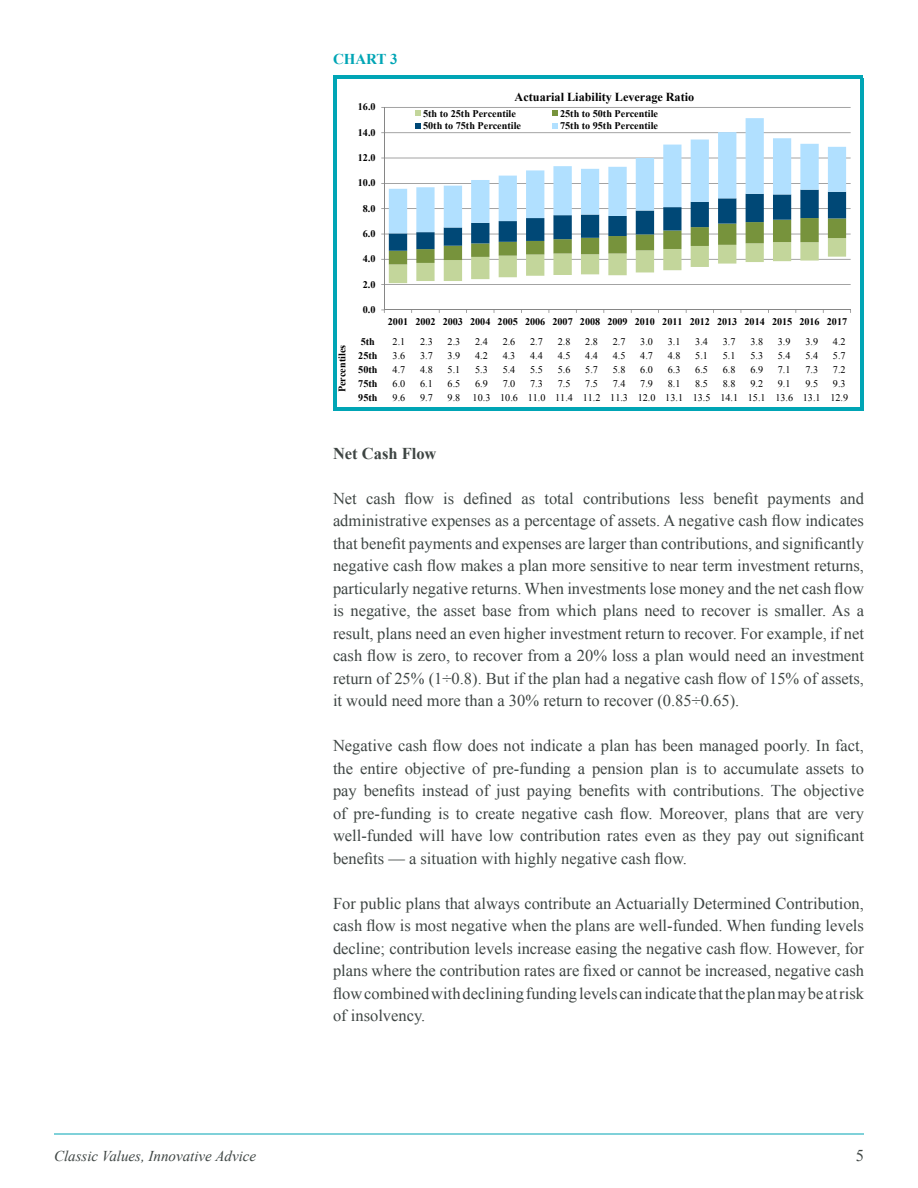
<style>
.page{position:relative;width:918px;height:1188px;background:#fff}
.page>*{position:absolute;margin:0;border:0;box-sizing:border-box;transform-origin:0 0}
.Body_Copy{font:16.5px/22.5px "Times New Roman";color:#3e4543;text-align:justify}
.Body_Copy-2{font:700 16.5px "Times New Roman";color:#3e4543}
.t1{font:italic 15px "Times New Roman";color:#3e4543}
.Chart_Header{font:700 15px "Times New Roman";color:#00a5b5}
.t2{font:700 12.15px "Times New Roman";color:#000}
.t3{font:10.2px "Times New Roman";color:#000}
.t4{font:700 10.2px "Times New Roman";color:#000}
</style>
<div class="page">
<hr style="left:54px;top:1134px;width:810px;height:1px;background:#00a5b5">
<hr style="left:333px;top:75px;width:3px;height:336px;background:#00a5b5">
<hr style="left:860px;top:78px;width:3px;height:333px;background:#00a5b5">
<hr style="left:336px;top:75px;width:527px;height:3px;background:#00a5b5">
<hr style="left:336px;top:408px;width:527px;height:3px;background:#00a5b5">
<hr style="left:384px;top:284px;width:467px;height:1px;background:#868686">
<hr style="left:384px;top:259px;width:467px;height:1px;background:#868686">
<hr style="left:384px;top:234px;width:467px;height:1px;background:#868686">
<hr style="left:384px;top:208px;width:467px;height:1px;background:#868686">
<hr style="left:384px;top:183px;width:467px;height:1px;background:#868686">
<hr style="left:384px;top:158px;width:467px;height:1px;background:#868686">
<hr style="left:384px;top:132px;width:467px;height:1px;background:#868686">
<hr style="left:384px;top:107px;width:467px;height:1px;background:#868686">
<svg style="left:389px;top:118px;width:457px;height:72px"></svg>
<hr style="left:384px;top:107px;width:1px;height:203px;background:#868686">
<svg style="left:381px;top:190px;width:465px;height:95px"></svg>
<hr style="left:384px;top:310px;width:467px;height:1px;background:#868686">
<svg style="left:416px;top:111px;width:5px;height:5px"></svg>
<svg style="left:553px;top:111px;width:5px;height:5px"></svg>
<svg style="left:416px;top:124px;width:5px;height:5px"></svg>
<svg style="left:553px;top:124px;width:5px;height:5px"></svg>
<p class="Chart_Header" style="left:333px;top:49px;width:66px">CHART 3</p>
<p class="t4" style="left:358px;top:100px;width:19px">16.0</p>
<p class="t4" style="left:358px;top:125px;width:19px">14.0</p>
<p class="t4" style="left:358px;top:151px;width:19px">12.0</p>
<p class="t4" style="left:358px;top:176px;width:19px">10.0</p>
<p class="t4" style="left:363px;top:201px;width:14px">8.0</p>
<p class="t4" style="left:363px;top:227px;width:14px">6.0</p>
<p class="t4" style="left:363px;top:252px;width:14px">4.0</p>
<p class="t4" style="left:363px;top:277px;width:14px">2.0</p>
<p class="t4" style="left:363px;top:303px;width:14px">0.0</p>
<p class="t2" style="left:515px;top:89px;width:181px">Actuarial Liability Leverage Ratio</p>
<p class="t4" style="left:423px;top:106px;width:94px">5th to 25th Percentile</p>
<p class="t4" style="left:560px;top:106px;width:99px">25th to 50th Percentile</p>
<p class="t4" style="left:423px;top:119px;width:99px">50th to 75th Percentile</p>
<p class="t4" style="left:560px;top:119px;width:99px">75th to 95th Percentile</p>
<p class="t4" style="left:335px;top:392px;width:49px;rotate:-90deg">Percentiles</p>
<p class="t4" style="left:388px;top:315px;width:461px">2001 2002 2003 2004 2005 2006 2007 2008 2009 2010 2011 2012 2013 2014 2015 2016 2017</p>
<p class="t4" style="left:361px;top:334px;width:16px">5th</p>
<p class="t3" style="left:393px;top:335px;width:14px">2.1</p>
<p class="t3" style="left:420px;top:335px;width:14px">2.3</p>
<p class="t3" style="left:448px;top:335px;width:14px">2.3</p>
<p class="t3" style="left:475px;top:335px;width:14px">2.4</p>
<p class="t3" style="left:503px;top:335px;width:14px">2.6</p>
<p class="t3" style="left:530px;top:335px;width:14px">2.7</p>
<p class="t3" style="left:558px;top:335px;width:14px">2.8</p>
<p class="t3" style="left:585px;top:335px;width:14px">2.8</p>
<p class="t3" style="left:613px;top:335px;width:14px">2.7</p>
<p class="t3" style="left:640px;top:335px;width:14px">3.0</p>
<p class="t3" style="left:668px;top:335px;width:14px">3.1</p>
<p class="t3" style="left:695px;top:335px;width:14px">3.4</p>
<p class="t3" style="left:723px;top:335px;width:14px">3.7</p>
<p class="t3" style="left:750px;top:335px;width:14px">3.8</p>
<p class="t3" style="left:778px;top:335px;width:14px">3.9</p>
<p class="t3" style="left:805px;top:335px;width:14px">3.9</p>
<p class="t3" style="left:833px;top:335px;width:14px">4.2</p>
<p class="t4" style="left:358px;top:348px;width:21px">25th</p>
<p class="t3" style="left:393px;top:349px;width:14px">3.6</p>
<p class="t3" style="left:420px;top:349px;width:14px">3.7</p>
<p class="t3" style="left:448px;top:349px;width:14px">3.9</p>
<p class="t3" style="left:475px;top:349px;width:14px">4.2</p>
<p class="t3" style="left:503px;top:349px;width:14px">4.3</p>
<p class="t3" style="left:530px;top:349px;width:14px">4.4</p>
<p class="t3" style="left:558px;top:349px;width:14px">4.5</p>
<p class="t3" style="left:585px;top:349px;width:14px">4.4</p>
<p class="t3" style="left:613px;top:349px;width:14px">4.5</p>
<p class="t3" style="left:640px;top:349px;width:14px">4.7</p>
<p class="t3" style="left:668px;top:349px;width:14px">4.8</p>
<p class="t3" style="left:695px;top:349px;width:14px">5.1</p>
<p class="t3" style="left:723px;top:349px;width:14px">5.1</p>
<p class="t3" style="left:750px;top:349px;width:14px">5.3</p>
<p class="t3" style="left:778px;top:349px;width:14px">5.4</p>
<p class="t3" style="left:805px;top:349px;width:14px">5.4</p>
<p class="t3" style="left:833px;top:349px;width:14px">5.7</p>
<p class="t4" style="left:358px;top:362px;width:21px">50th</p>
<p class="t3" style="left:393px;top:362px;width:14px">4.7</p>
<p class="t3" style="left:420px;top:362px;width:14px">4.8</p>
<p class="t3" style="left:448px;top:362px;width:14px">5.1</p>
<p class="t3" style="left:475px;top:362px;width:14px">5.3</p>
<p class="t3" style="left:503px;top:362px;width:14px">5.4</p>
<p class="t3" style="left:530px;top:362px;width:14px">5.5</p>
<p class="t3" style="left:558px;top:362px;width:14px">5.6</p>
<p class="t3" style="left:585px;top:362px;width:14px">5.7</p>
<p class="t3" style="left:613px;top:362px;width:14px">5.8</p>
<p class="t3" style="left:640px;top:362px;width:14px">6.0</p>
<p class="t3" style="left:668px;top:362px;width:14px">6.3</p>
<p class="t3" style="left:695px;top:362px;width:14px">6.5</p>
<p class="t3" style="left:723px;top:362px;width:14px">6.8</p>
<p class="t3" style="left:750px;top:362px;width:14px">6.9</p>
<p class="t3" style="left:778px;top:362px;width:14px">7.1</p>
<p class="t3" style="left:805px;top:362px;width:14px">7.3</p>
<p class="t3" style="left:833px;top:362px;width:14px">7.2</p>
<p class="t4" style="left:358px;top:376px;width:21px">75th</p>
<p class="t3" style="left:393px;top:376px;width:14px">6.0</p>
<p class="t3" style="left:420px;top:376px;width:14px">6.1</p>
<p class="t3" style="left:448px;top:376px;width:14px">6.5</p>
<p class="t3" style="left:475px;top:376px;width:14px">6.9</p>
<p class="t3" style="left:503px;top:376px;width:14px">7.0</p>
<p class="t3" style="left:530px;top:376px;width:14px">7.3</p>
<p class="t3" style="left:558px;top:376px;width:14px">7.5</p>
<p class="t3" style="left:585px;top:376px;width:14px">7.5</p>
<p class="t3" style="left:613px;top:376px;width:14px">7.4</p>
<p class="t3" style="left:640px;top:376px;width:14px">7.9</p>
<p class="t3" style="left:668px;top:376px;width:14px">8.1</p>
<p class="t3" style="left:695px;top:376px;width:14px">8.5</p>
<p class="t3" style="left:723px;top:376px;width:14px">8.8</p>
<p class="t3" style="left:750px;top:376px;width:14px">9.2</p>
<p class="t3" style="left:778px;top:376px;width:14px">9.1</p>
<p class="t3" style="left:805px;top:376px;width:14px">9.5</p>
<p class="t3" style="left:833px;top:376px;width:14px">9.3</p>
<p class="t4" style="left:358px;top:390px;width:21px">95th</p>
<p class="t3" style="left:393px;top:390px;width:14px">9.6</p>
<p class="t3" style="left:420px;top:390px;width:14px">9.7</p>
<p class="t3" style="left:448px;top:390px;width:402px">9.8 10.3 10.6 11.0 11.4 11.2 11.3 12.0 13.1 13.5 14.1 15.1 13.6 13.1 12.9</p>
<p class="Body_Copy-2" style="left:333px;top:442px;width:105px">Net Cash Flow</p>
<p class="Body_Copy" style="left:333px;top:487px;width:533px">Net cash flow is defined as total contributions less benefit payments and administrative expenses as a percentage of assets. A negative cash flow indicates that benefit payments and expenses are larger than contributions, and significantly negative cash flow makes a plan more sensitive to near term investment returns, particularly negative returns. When investments lose money and the net cash flow is negative, the asset base from which plans need to recover is smaller. As a result, plans need an even higher investment return to recover. For example, if net cash flow is zero, to recover from a 20% loss a plan would need an investment return of 25% (1÷0.8). But if the plan had a negative cash flow of 15% of assets, it would need more than a 30% return to recover (0.85÷0.65).</p>
<p class="Body_Copy" style="left:333px;top:734px;width:533px">Negative cash flow does not indicate a plan has been managed poorly. In fact, the entire objective of pre-funding a pension plan is to accumulate assets to pay benefits instead of just paying benefits with contributions. The objective of pre-funding is to create negative cash flow. Moreover, plans that are very well-funded will have low contribution rates even as they pay out significant benefits — a situation with highly negative cash flow.</p>
<p class="Body_Copy" style="left:333px;top:892px;width:533px">For public plans that always contribute an Actuarially Determined Contribution, cash flow is most negative when the plans are well-funded. When funding levels decline; contribution levels increase easing the negative cash flow. However, for plans where the contribution rates are fixed or cannot be increased, negative cash flow combined with declining funding levels can indicate that the plan may be at risk of insolvency.</p>
<p class="t1" style="left:54px;top:1146px;width:204px">Classic Values, Innovative Advice</p>
<p class="Body_Copy" style="left:856px;top:1144px;width:10px">5</p>
</div>
